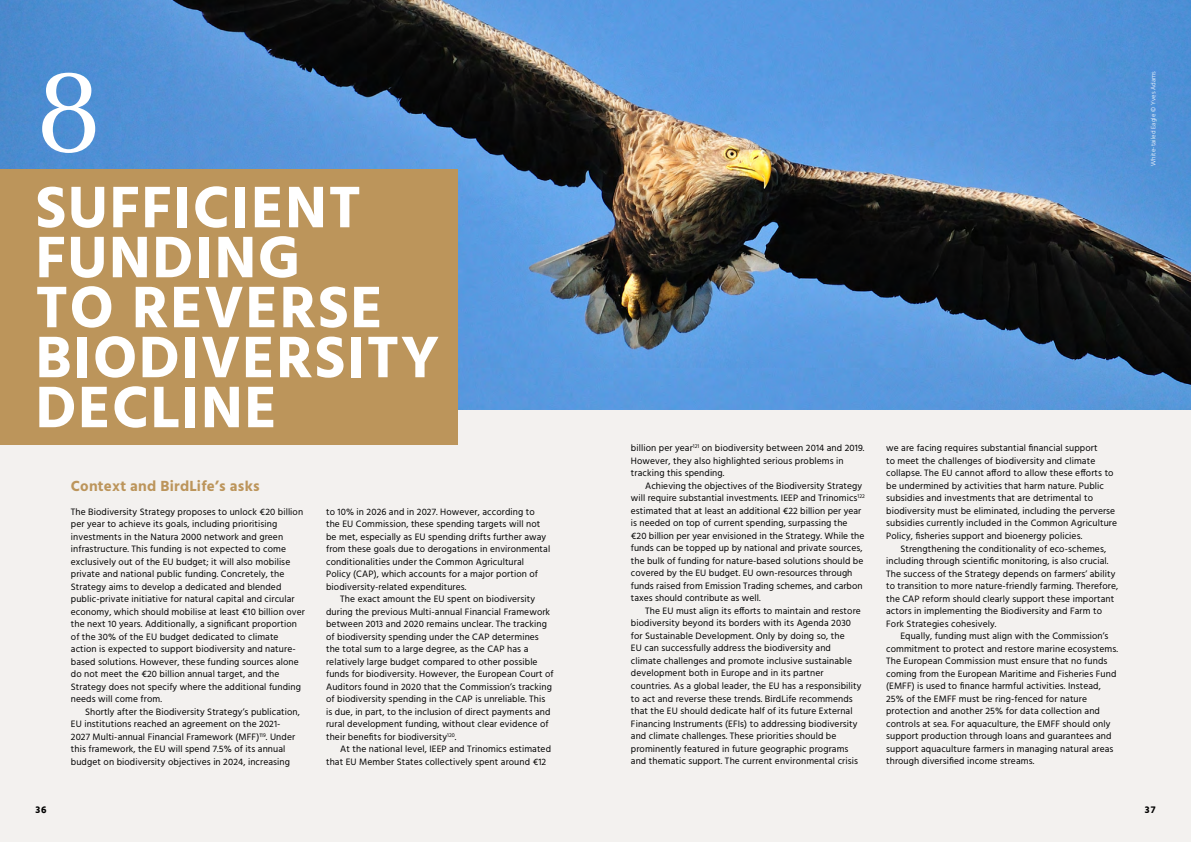
<style>
.page{position:relative;width:1191px;height:842px;background:#f3f1ef}
.page>*{position:absolute;margin:0;border:0;box-sizing:border-box;transform-origin:0 0}
.t1{font:120px "Classico URW";color:#fff}
.t2{font:700 60px/50px "Hind";letter-spacing:.025em;color:#fff}
.t3{font:700 15px "Hind";letter-spacing:.015em;color:#bc955b}
.t4{font:700 10px "Hind";color:#000}
.t5{font:9.5px/12.5px "Hind";letter-spacing:.01em;color:#000}
.t6{font:300 6.5px "Hind";letter-spacing:.015em;color:#fff}
</style>
<div class="page">
<img style="left:0;top:0;width:1191px;height:410px">
<div style="left:0;top:169px;width:457px;height:276px;background:#bc955b"></div>
<h1 class="t1" style="left:35px;top:22px;width:68px">8</h1>
<h2 class="t2" style="left:35px;top:182px;width:405px">SUFFICIENT<br>FUNDING<br>TO REVERSE<br>BIODIVERSITY<br>DECLINE</h2>
<h3 class="t3" style="left:71px;top:477px;width:190px">Context and BirdLife’s asks</h3>
<p class="t5" style="left:71px;top:506px;width:235px">The Biodiversity Strategy proposes to unlock €20 billion per year to achieve its goals, including prioritising investments in the Natura 2000 network and green infrastructure. This funding is not expected to come exclusively out of the EU budget; it will also mobilise private and national public funding. Concretely, the Strategy aims to develop a dedicated and blended public-private initiative for natural capital and circular economy, which should mobilise at least €10 billion over the next 10 years. Additionally, a significant proportion of the 30% of the EU budget dedicated to climate action is expected to support biodiversity and nature&shy;based solutions. However, these funding sources alone do not meet the €20 billion annual target, and the Strategy does not specify where the additional funding needs will come from.</p>
<p class="t5" style="left:71px;top:706px;width:231px;text-indent:14px">Shortly after the Biodiversity Strategy’s publication, EU institutions reached an agreement on the 2021- 2027 Multi-annual Financial Framework (MFF)<sup>119</sup>. Under this framework, the EU will spend 7.5% of its annual budget on biodiversity objectives in 2024, increasing</p>
<p class="t5" style="left:326px;top:506px;width:210px">to 10% in 2026 and in 2027. However, according to</p>
<p class="t5" style="left:326px;top:518px;width:216px">the EU Commission, these spending targets will not</p>
<p class="t5" style="left:326px;top:531px;width:222px">be met, especially as EU spending drifts further away</p>
<p class="t5" style="left:326px;top:543px;width:226px">from these goals due to derogations in environmental</p>
<p class="t5" style="left:326px;top:556px;width:199px">conditionalities under the Common Agricultural</p>
<p class="t5" style="left:326px;top:568px;width:213px">Policy (CAP), which accounts for a major portion of</p>
<p class="t5" style="left:326px;top:581px;width:142px">biodiversity-related expenditures.</p>
<p class="t5" style="left:340px;top:593px;width:196px">The exact amount the EU spent on biodiversity</p>
<p class="t5" style="left:326px;top:606px;width:226px">during the previous Multi-annual Financial Framework</p>
<p class="t5" style="left:326px;top:618px;width:222px">between 2013 and 2020 remains unclear. The tracking</p>
<p class="t5" style="left:326px;top:631px;width:214px">of biodiversity spending under the CAP determines</p>
<p class="t5" style="left:326px;top:643px;width:204px">the total sum to a large degree, as the CAP has a</p>
<p class="t5" style="left:326px;top:656px;width:213px">relatively large budget compared to other possible</p>
<p class="t5" style="left:326px;top:668px;width:229px">funds for biodiversity. However, the European Court of</p>
<p class="t5" style="left:326px;top:681px;width:227px">Auditors found in 2020 that the Commission’s tracking</p>
<p class="t5" style="left:326px;top:693px;width:221px">of biodiversity spending in the CAP is unreliable. This</p>
<p class="t5" style="left:326px;top:706px;width:226px">is due, in part, to the inclusion of direct payments and</p>
<p class="t5" style="left:326px;top:718px;width:224px">rural development funding, without clear evidence of</p>
<p class="t5" style="left:326px;top:731px;width:132px">their benefits for biodiversity<sup>120</sup>.</p>
<p class="t5" style="left:340px;top:743px;width:212px">At the national level, IEEP and Trinomics estimated</p>
<p class="t5" style="left:326px;top:756px;width:222px">that EU Member States collectively spent around €12</p>
<p class="t6" style="left:1149px;top:166px;width:97px;rotate:-90deg">White-tailed Eagle © Yves Adams</p>
<p class="t5" style="left:631px;top:442px;width:235px">billion per year<sup>121</sup> on biodiversity between 2014 and 2019.<br>However, they also highlighted serious problems in tracking this spending.</p>
<p class="t5" style="left:631px;top:480px;width:235px;text-indent:14px">Achieving the objectives of the Biodiversity Strategy will require substantial investments. IEEP and Trinomics<sup>122 </sup>estimated that at least an additional €22 billion per year is needed on top of current spending, surpassing the €20 billion per year envisioned in the Strategy. While the funds can be topped up by national and private sources, the bulk of funding for nature-based solutions should be covered by the EU budget. EU own-resources through funds raised from Emission Trading schemes, and carbon taxes should contribute as well.</p>
<p class="t5" style="left:631px;top:605px;width:232px;text-indent:14px">The EU must align its efforts to maintain and restore biodiversity beyond its borders with its Agenda 2030 for Sustainable Development. Only by doing so, the<br>EU can successfully address the biodiversity and climate challenges and promote inclusive sustainable development both in Europe and in its partner countries. As a global leader, the EU has a responsibility to act and reverse these trends. BirdLife recommends that the EU should dedicate half of its future External Financing Instruments (EFIs) to addressing biodiversity and climate challenges. These priorities should be prominently featured in future geographic programs and thematic support. The current environmental crisis</p>
<p class="t5" style="left:886px;top:442px;width:232px">we are facing requires substantial financial support<br>to meet the challenges of biodiversity and climate collapse. The EU cannot afford to allow these efforts to be undermined by activities that harm nature. Public subsidies and investments that are detrimental to biodiversity must be eliminated, including the perverse subsidies currently included in the Common Agriculture Policy, fisheries support and bioenergy policies.</p>
<p class="t5" style="left:886px;top:543px;width:234px;text-indent:14px">Strengthening the conditionality of eco-schemes, including through scientific monitoring, is also crucial.<br>The success of the Strategy depends on farmers’ ability to transition to more nature-friendly farming. Therefore, the CAP reform should clearly support these important actors in implementing the Biodiversity and Farm to Fork Strategies cohesively.</p>
<p class="t5" style="left:886px;top:630px;width:233px;text-indent:14px">Equally, funding must align with the Commission’s commitment to protect and restore marine ecosystems.<br>The European Commission must ensure that no funds coming from the European Maritime and Fisheries Fund (EMFF) is used to finance harmful activities. Instead, 25% of the EMFF must be ring-fenced for nature protection and another 25% for data collection and controls at sea. For aquaculture, the EMFF should only support production through loans and guarantees and support aquaculture farmers in managing natural areas through diversified income streams.</p>
<p class="t4" style="left:35px;top:804px;width:13px">36</p>
<p class="t4" style="left:1144px;top:804px;width:12px">37</p>
</div>
